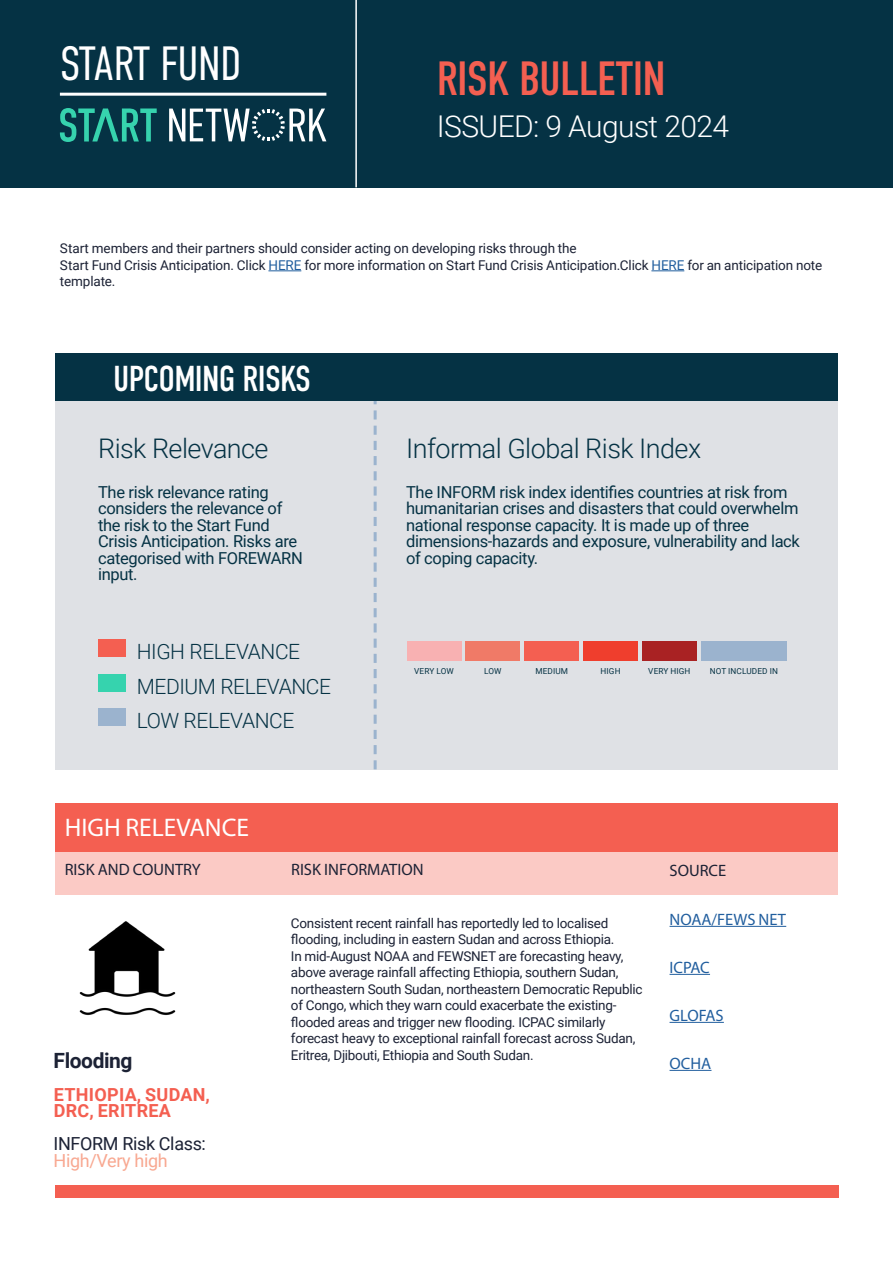
<style>
.page{position:relative;width:893px;height:1263px;background:#fff}
.page>*{position:absolute;margin:0;border:0;box-sizing:border-box;transform-origin:0 0}
.t1{font:48px "DIN Condensed";letter-spacing:-.02em;color:#f45f51}
.t2{font:300 48px "DIN Condensed";letter-spacing:-.02em;color:#fff}
.t3{font:36px "DIN Condensed";letter-spacing:-.02em;color:#fff}
.t4{font:300 30px "Roboto";letter-spacing:-.02em;color:#fff}
.t5{font:300 27px "Roboto";letter-spacing:-.02em;color:#053244}
.t6{font:25.5px "Myriad Pro";color:#fff}
.t7{font:300 21px/34.5px "Roboto";letter-spacing:-.02em;color:#053244}
.t8{font:700 21px "Roboto";letter-spacing:-.02em;color:#1c2235}
.t9{font:700 18px/16.5px "Roboto";letter-spacing:.015em;color:#f45f51}
.t10{font:18px "Roboto";letter-spacing:-.02em;color:#1c2235}
.t11{font:18px "Roboto";letter-spacing:-.02em;color:#f8a891}
.t12{font:16.5px/16.5px "Roboto";letter-spacing:-.02em;color:#053244}
.t13{font:16.5px "Myriad Pro";color:#1c2235}
.t14{font:16.5px "Myriad Pro";color:#215e9e}
.t15{font:13.5px/16.5px "Roboto";letter-spacing:-.02em;color:#1c2235}
.t16{font:8.25px "Roboto";letter-spacing:.015em;color:#053244}
.s1{color:#215e9e}
</style>
<div class="page">
<div style="left:55px;top:391px;width:783px;height:378px;background:#dfe1e5"></div>
<div style="left:0;top:0;width:893px;height:187px;background:#053244"></div>
<hr style="left:355px;top:0;width:2px;height:187px;background:#fff">
<svg style="left:374px;top:400px;width:3px;height:369px"></svg>
<hr style="left:60px;top:93px;width:266px;height:3px;background:#fff">
<svg style="left:60px;top:108px;width:97px;height:34px"></svg>
<svg style="left:169px;top:109px;width:157px;height:32px"></svg>
<hr style="left:268px;top:270px;width:33px;height:1px;background:#215e9e">
<hr style="left:651px;top:270px;width:33px;height:1px;background:#215e9e">
<div style="left:55px;top:353px;width:783px;height:47px;background:#053244"></div>
<div style="left:98px;top:640px;width:28px;height:17px;background:#f45f51"></div>
<div style="left:98px;top:674px;width:28px;height:17px;background:#36d3ae"></div>
<div style="left:98px;top:709px;width:28px;height:17px;background:#9bb3ce"></div>
<div style="left:407px;top:641px;width:54px;height:19px;background:#f8b1b2"></div>
<div style="left:466px;top:641px;width:54px;height:19px;background:#f07a67"></div>
<div style="left:524px;top:641px;width:55px;height:19px;background:#f45f51"></div>
<div style="left:583px;top:641px;width:55px;height:19px;background:#ef3e2d"></div>
<div style="left:642px;top:641px;width:55px;height:19px;background:#a92223"></div>
<div style="left:701px;top:641px;width:86px;height:19px;background:#9bb3ce"></div>
<div style="left:55px;top:803px;width:783px;height:49px;background:#f45f51"></div>
<div style="left:55px;top:852px;width:783px;height:43px;background:#fbcac5"></div>
<hr style="left:669px;top:926px;width:117px;height:1px;background:#215e9e">
<hr style="left:669px;top:974px;width:41px;height:1px;background:#215e9e">
<hr style="left:669px;top:1022px;width:55px;height:1px;background:#215e9e">
<hr style="left:669px;top:1070px;width:42px;height:1px;background:#215e9e">
<div style="left:55px;top:1186px;width:784px;height:12px;background:#f45f51"></div>
<img style="left:79px;top:921px;width:97px;height:95px">
<h1 class="t2" style="left:60px;top:37px;width:183px">START FUND</h1>
<h1 class="t1" style="left:437px;top:52px;width:231px">RISK BULLETIN</h1>
<h3 class="t4" style="left:437px;top:105px;width:294px">ISSUED: 9 August 2024</h3>
<p class="t15" style="left:60px;top:240px;width:764px">Start members and their partners should consider acting on developing risks through the<br>Start Fund Crisis Anticipation. Click <span class="s1">HERE</span> for more information on Start Fund Crisis Anticipation.Click <span class="s1">HERE</span> for an anticipation note template.</p>
<h2 class="t3" style="left:113px;top:358px;width:200px">UPCOMING RISKS</h2>
<h3 class="t5" style="left:98px;top:429px;width:172px">Risk Relevance</h3>
<h3 class="t5" style="left:406px;top:429px;width:297px">Informal Global Risk Index</h3>
<p class="t12" style="left:98px;top:483px;width:206px">The risk relevance rating considers the relevance of the risk to the Start Fund<br>Crisis Anticipation. Risks are categorised with FOREWARN input.</p>
<p class="t12" style="left:406px;top:483px;width:395px">The INFORM risk index identifies countries at risk from humanitarian crises and disasters that could overwhelm national response capacity. It is made up of three dimensions-hazards and exposure, vulnerability and lack of coping capacity.</p>
<h3 class="t7" style="left:137px;top:634px;width:196px">HIGH RELEVANCE<br>MEDIUM RELEVANCE</h3>
<h3 class="t7" style="left:137px;top:703px;width:159px">LOW RELEVANCE</h3>
<p class="t16" style="left:414px;top:665px;width:41px">VERY LOW</p>
<p class="t16" style="left:484px;top:665px;width:19px">LOW</p>
<p class="t16" style="left:535px;top:665px;width:34px">MEDIUM</p>
<p class="t16" style="left:601px;top:665px;width:21px">HIGH</p>
<p class="t16" style="left:648px;top:665px;width:44px">VERY HIGH</p>
<p class="t16" style="left:710px;top:665px;width:70px">NOT INCLUDED IN</p>
<h3 class="t6" style="left:65px;top:812px;width:186px">HIGH RELEVANCE</h3>
<p class="t13" style="left:65px;top:859px;width:138px">RISK AND COUNTRY</p>
<p class="t13" style="left:291px;top:859px;width:134px">RISK INFORMATION</p>
<p class="t13" style="left:669px;top:860px;width:58px">SOURCE</p>
<h3 class="t8" style="left:54px;top:1045px;width:81px">Flooding</h3>
<h3 class="t9" style="left:54px;top:1085px;width:157px">ETHIOPIA, SUDAN,<br>DRC, ERITREA</h3>
<h3 class="t10" style="left:54px;top:1131px;width:154px">INFORM Risk Class:</h3>
<h3 class="t11" style="left:54px;top:1147px;width:116px">High/Very high</h3>
<p class="t15" style="left:291px;top:914px;width:353px">Consistent recent rainfall has reportedly led to localised flooding, including in eastern Sudan and across Ethiopia.<br>In mid-August NOAA and FEWSNET are forecasting heavy, above average rainfall affecting Ethiopia, southern Sudan, northeastern South Sudan, northeastern Democratic Republic of Congo, which they warn could exacerbate the existing&shy;flooded areas and trigger new flooding. ICPAC similarly forecast heavy to exceptional rainfall forecast across Sudan, Eritrea, Djibouti, Ethiopia and South Sudan.</p>
<p class="t14" style="left:669px;top:909px;width:118px">NOAA/FEWS NET</p>
<p class="t14" style="left:669px;top:957px;width:42px">ICPAC</p>
<p class="t14" style="left:669px;top:1005px;width:56px">GLOFAS</p>
<p class="t14" style="left:669px;top:1053px;width:43px">OCHA</p>
</div>
